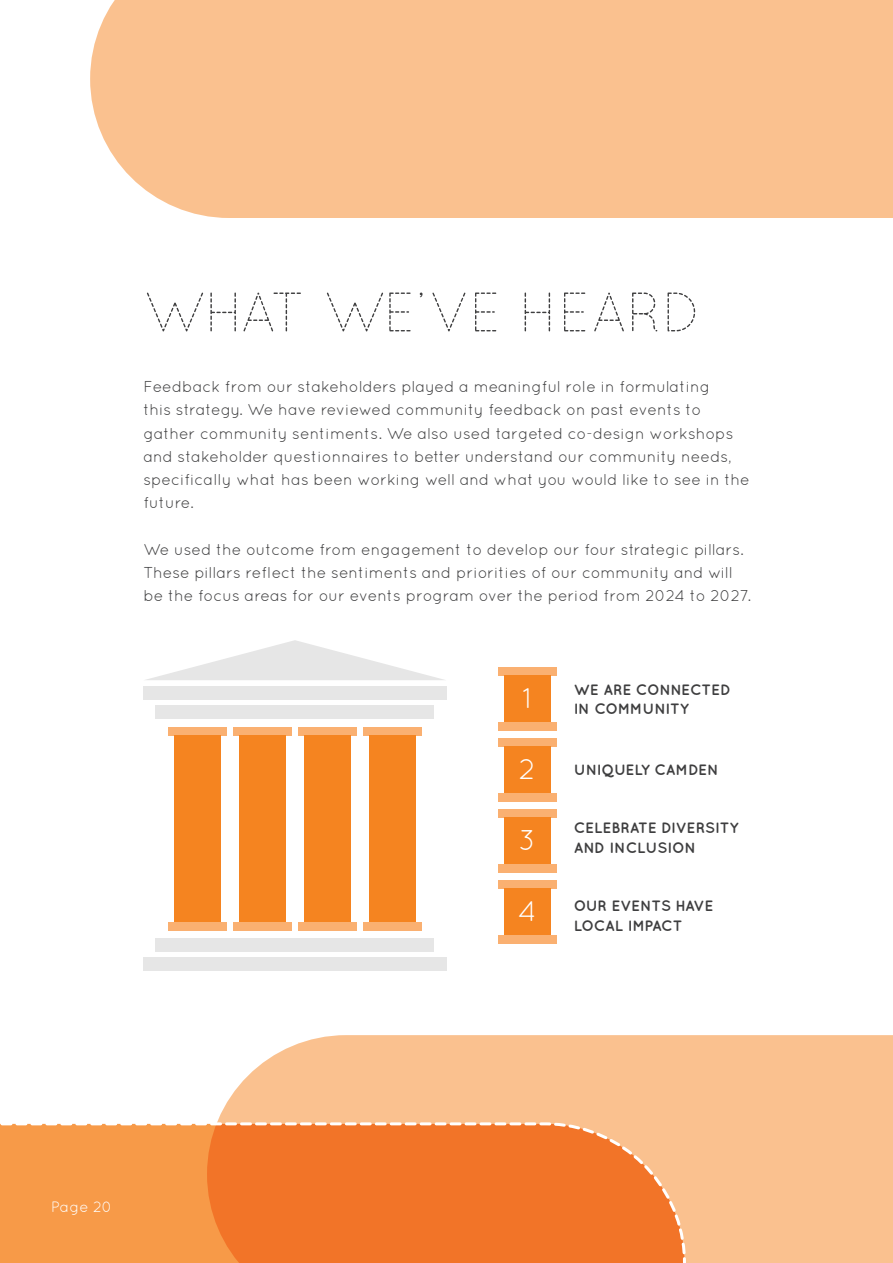
<style>
.page{position:relative;width:893px;height:1263px;background:#fff}
.page>*{position:absolute;margin:0;border:0;box-sizing:border-box;transform-origin:0 0}
.t1{font:55.5px "Quicksand Dash";color:#3e3e3f}
.t2{font:28.5px "Quicksand";color:#fff}
.t3{font:15.75px/23.2px "Quicksand";color:#3e3e3f}
.t4{font:700 15px/19.5px "Quicksand";color:#3e3e3f}
.t5{font:700 15px/19.5px "Quicksand";letter-spacing:-.03em;color:#3e3e3f}
.t6{font:15px "Quicksand";color:#fff}
</style>
<div class="page">
<div style="left:217px;top:1035px;width:676px;height:228px;background:#fac18f"></div>
<svg style="left:0;top:1121px;width:687px;height:142px;background:#f4863b"></svg>
<div style="left:90px;top:0;width:803px;height:218px;background:#fac18f"></div>
<svg style="left:146px;top:640px;width:298px;height:40px"></svg>
<div style="left:143px;top:687px;width:303px;height:13px;background:#e6e6e6"></div>
<div style="left:155px;top:705px;width:279px;height:14px;background:#e6e6e6"></div>
<div style="left:143px;top:957px;width:303px;height:13px;background:#e6e6e6"></div>
<div style="left:155px;top:938px;width:279px;height:14px;background:#e6e6e6"></div>
<div style="left:168px;top:727px;width:59px;height:8px;background:#fab071"></div>
<div style="left:168px;top:922px;width:59px;height:8px;background:#fab071"></div>
<div style="left:175px;top:735px;width:46px;height:187px;background:#f58420"></div>
<div style="left:233px;top:727px;width:59px;height:8px;background:#fab071"></div>
<div style="left:233px;top:922px;width:59px;height:8px;background:#fab071"></div>
<div style="left:239px;top:735px;width:47px;height:187px;background:#f58420"></div>
<div style="left:298px;top:727px;width:59px;height:8px;background:#fab071"></div>
<div style="left:298px;top:922px;width:59px;height:8px;background:#fab071"></div>
<div style="left:304px;top:735px;width:46px;height:187px;background:#f58420"></div>
<div style="left:363px;top:727px;width:58px;height:8px;background:#fab071"></div>
<div style="left:363px;top:922px;width:58px;height:8px;background:#fab071"></div>
<div style="left:369px;top:735px;width:46px;height:187px;background:#f58420"></div>
<div style="left:498px;top:667px;width:59px;height:8px;background:#fab071"></div>
<div style="left:504px;top:675px;width:46px;height:47px;background:#f58420"></div>
<div style="left:498px;top:722px;width:59px;height:8px;background:#fab071"></div>
<div style="left:498px;top:738px;width:59px;height:9px;background:#fab071"></div>
<div style="left:504px;top:747px;width:46px;height:46px;background:#f58420"></div>
<div style="left:498px;top:793px;width:59px;height:8px;background:#fab071"></div>
<div style="left:498px;top:809px;width:59px;height:9px;background:#fab071"></div>
<div style="left:504px;top:818px;width:46px;height:46px;background:#f58420"></div>
<div style="left:498px;top:864px;width:59px;height:8px;background:#fab071"></div>
<div style="left:498px;top:880px;width:59px;height:9px;background:#fab071"></div>
<div style="left:504px;top:889px;width:46px;height:46px;background:#f58420"></div>
<div style="left:498px;top:935px;width:59px;height:8px;background:#fab071"></div>
<p class="t1" style="left:143px;top:287px;width:560px">WHAT WE’VE HEARD</p>
<p class="t3" style="left:143px;top:375px;width:608px">Feedback from our stakeholders played a meaningful role in formulating<br>this strategy. We have reviewed community feedback on past events to gather community sentiments. We also used targeted co-design workshops and stakeholder questionnaires to better understand our community needs, specifically what has been working well and what you would like to see in the future.</p>
<p class="t3" style="left:143px;top:538px;width:609px">We used the outcome from engagement to develop our four strategic pillars.<br>These pillars reflect the sentiments and priorities of our community and will be the focus areas for our events program over the period from 2024 to 2027.</p>
<p class="t2" style="left:522px;top:682px;width:11px">1</p>
<p class="t4" style="left:574px;top:679px;width:159px">WE ARE CONNECTED<br>IN COMMUNITY</p>
<p class="t2" style="left:519px;top:752px;width:18px">2</p>
<p class="t4" style="left:574px;top:759px;width:146px">UNIQUELY CAMDEN</p>
<p class="t2" style="left:519px;top:824px;width:19px">3</p>
<p class="t4" style="left:574px;top:818px;width:166px">CELEBRATE DIVERSITY<br>AND INCLUSION</p>
<p class="t2" style="left:518px;top:895px;width:20px">4</p>
<p class="t5" style="left:574px;top:895px;width:141px">OUR EVENTS HAVE<br>LOCAL IMPACT</p>
<p class="t6" style="left:51px;top:1198px;width:63px">Page 20</p>
</div>
